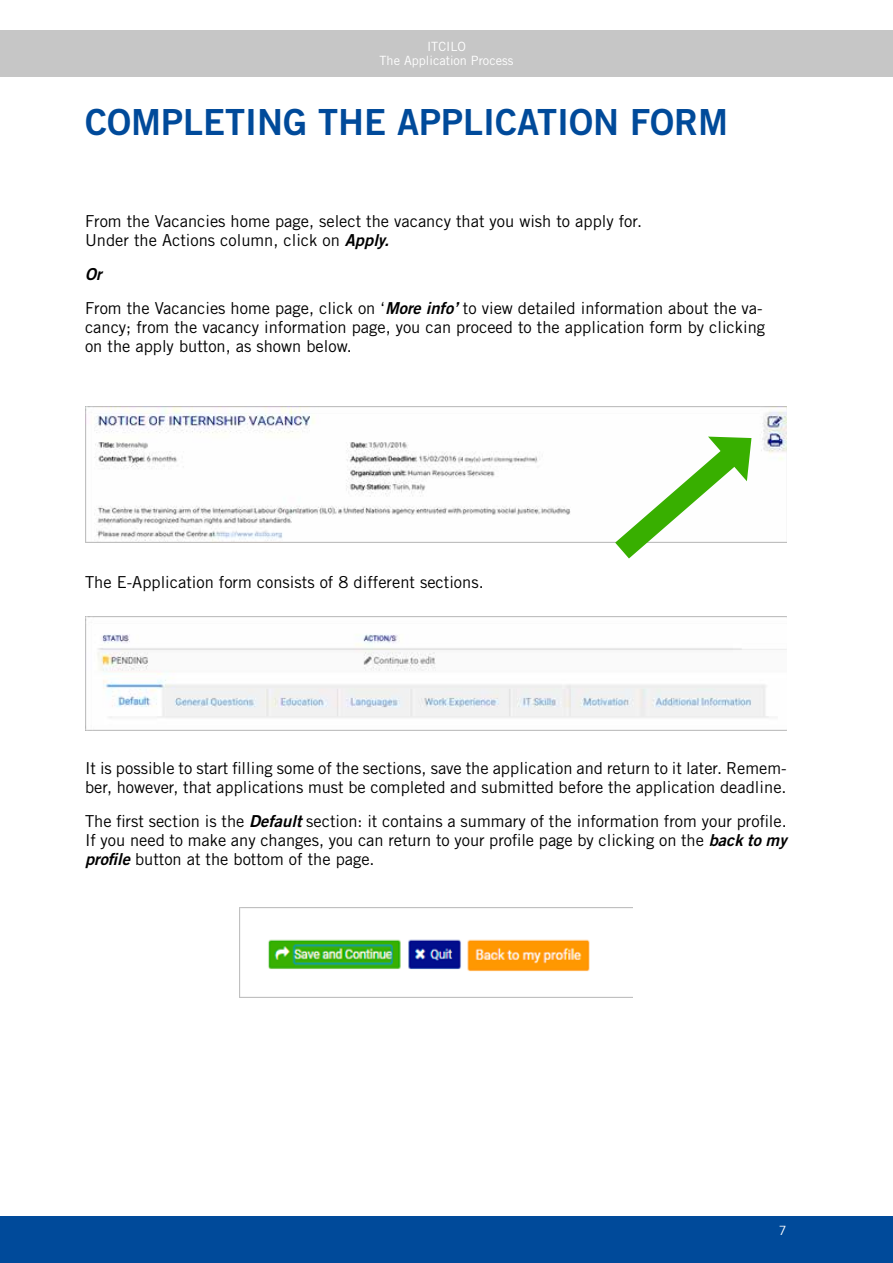
<style>
.page{position:relative;width:893px;height:1263px;background:#fff}
.page>*{position:absolute;margin:0;border:0;box-sizing:border-box;transform-origin:0 0}
.t1{font:36px "Trade Gothic Bold Two";color:#004a9a}
.t2{font:16.5px/19px "Trade Gothic";color:#000}
.t3{font:italic 16.5px "Trade Gothic Bold Two";color:#000}
.t4{font:12.75px/13.5px "Trade Gothic";color:#fff;text-align:center}
.s1{font-family:"Trade Gothic Bold Two";font-style:italic}
</style>
<div class="page">
<div style="left:0;top:30px;width:893px;height:47px;background:#c6c6c6"></div>
<div style="left:0;top:1216px;width:893px;height:47px;background:#004a9a"></div>
<img style="left:86px;top:617px;width:701px;height:113px">
<img style="left:240px;top:908px;width:393px;height:90px">
<img style="left:86px;top:407px;width:701px;height:135px">
<svg style="left:592px;top:421px;width:174px;height:138px"></svg>
<p class="t4" style="left:380px;top:40px;width:135px">ITCILO<br>The Application Process</p>
<h1 class="t1" style="left:85px;top:100px;width:644px">COMPLETING THE APPLICATION FORM</h1>
<p class="t2" style="left:85px;top:211px;width:559px">From the Vacancies home page, select the vacancy that you wish to apply for.<br>Under the Actions column, click on <span class="s1">Apply.</span></p>
<p class="t3" style="left:85px;top:264px;width:18px">Or</p>
<p class="t2" style="left:85px;top:298px;width:682px">From the Vacancies home page, click on ‘<span class="s1">More info’</span> to view detailed information about the va&shy;cancy; from the vacancy information page, you can proceed to the application form by clicking on the apply button, as shown below.</p>
<p class="t2" style="left:85px;top:572px;width:400px">The E-Application form consists of 8 different sections.</p>
<p class="t2" style="left:85px;top:758px;width:703px">It is possible to start filling some of the sections, save the application and return to it later. Remem&shy;ber, however, that applications must be completed and submitted before the application deadline.</p>
<p class="t2" style="left:85px;top:811px;width:703px;text-align:justify">The first section is the <span class="s1">Default</span> section: it contains a summary of the information from your profile.<br>If you need to make any changes, you can return to your profile page by clicking on the <span class="s1">back to my profile</span> button at the bottom of the page.</p>
<p class="t4" style="left:779px;top:1223px;width:9px">7</p>
</div>
